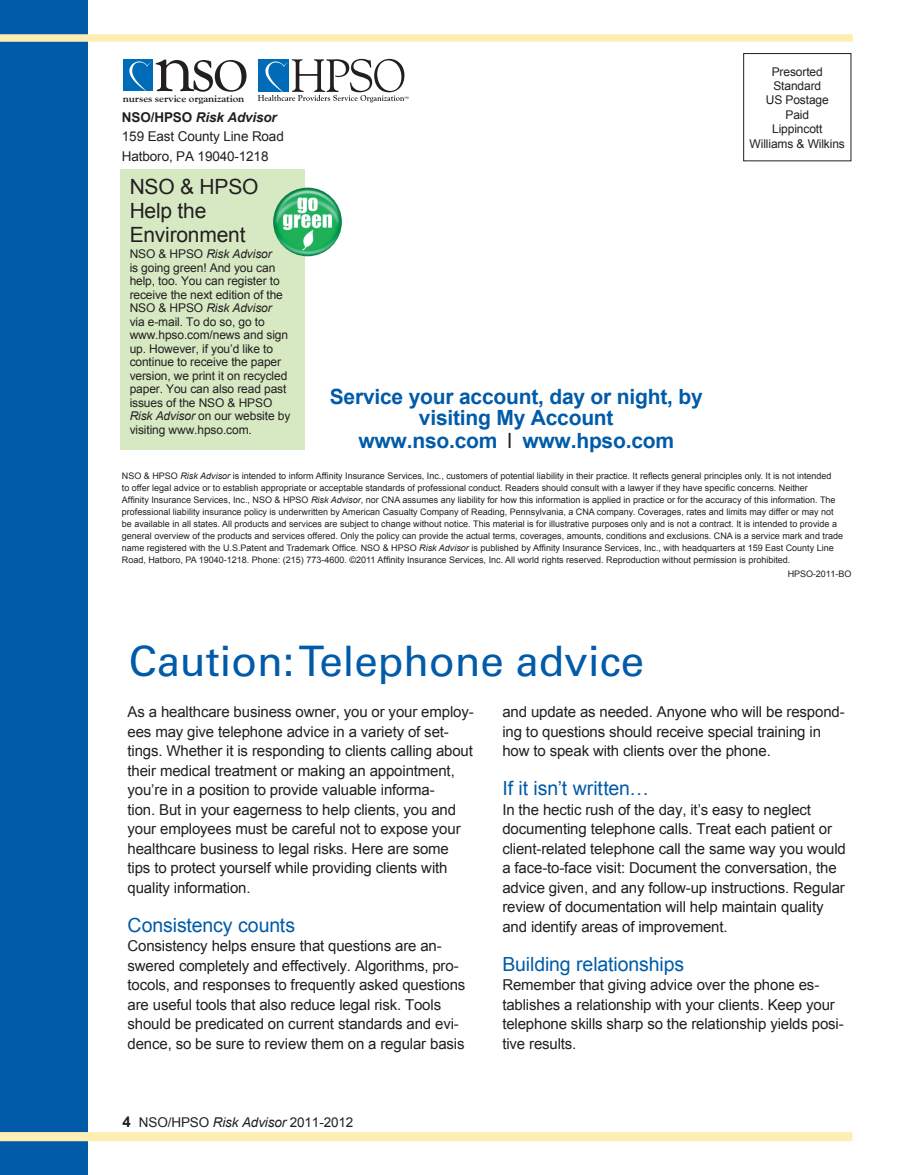
<style>
.page{position:relative;width:905px;height:1175px;background:#fff}
.page>*{position:absolute;margin:0;border:0;box-sizing:border-box;transform-origin:0 0}
.t1{font:72px "Goudy";color:#231f20}
.t2{font:42px "Univers";color:#015ba9}
.T1{font:700 21px/21.8px "Arial";letter-spacing:-.01em;color:#015ba9;text-align:center}
.T1-2{font:21px/24px "Arial";letter-spacing:-.01em;color:#231f20}
.t3{font:19.5px "Arial";letter-spacing:-.005em;color:#015ba9}
.T1-3{font:15px/19.5px "Arial";letter-spacing:-.01em;color:#231f20}
.T1-4{font:13.5px "Arial";letter-spacing:-.01em;color:#231f20}
.T1-5{font:italic 700 13.5px "Arial";letter-spacing:-.01em;color:#231f20}
.T1-6{font:12px/13.5px "Arial";letter-spacing:-.01em;color:#231f20}
.t4{font:700 10.2px "Goudy";letter-spacing:-.015em;color:#231f20;scale:1.1 1}
.T1-7{font:9px/12px "Arial";color:#231f20}
.s1{font-style:normal}
.s2{font-style:italic}
.s3{font-weight:400;color:#231f20}
.s4{font-weight:700;font-size:15px}
</style>
<div class="page">
<div style="left:0;top:0;width:87px;height:1174px;background:#015ba9"></div>
<div style="left:0;top:34px;width:852px;height:8px;background:#ffeeb4"></div>
<div style="left:0;top:1133px;width:851px;height:8px;background:#ffeeb4"></div>
<div style="left:0;top:1132px;width:852px;height:7px;background:#ffeeb4"></div>
<svg style="left:258px;top:59px;width:150px;height:43px"></svg>
<div style="left:258px;top:59px;width:31px;height:33px;background:#006cb7"></div>
<img style="left:265px;top:61px;width:23px;height:31px">
<div style="left:743px;top:53px;width:108px;height:108px;border:1px solid #231f20"></div>
<div style="left:121px;top:170px;width:184px;height:280px;background:#d7e9c3"></div>
<img style="left:273px;top:188px;width:69px;height:68px;border-radius:34px">
<div style="left:123px;top:59px;width:30px;height:32px;background:#006cb7"></div>
<img style="left:129px;top:61px;width:22px;height:30px">
<p class="t1" style="left:155px;top:21px;width:95px">nso</p>
<p class="t4" style="left:123px;top:92px;width:112px">nurses service organization</p>
<p class="T1-5" style="left:122px;top:108px;width:156px"><span class="s1">NSO/HPSO</span> Risk Advisor</p>
<p class="T1-4" style="left:122px;top:127px;width:163px">159 East County Line Road</p>
<p class="T1-4" style="left:122px;top:147px;width:148px">Hatboro, PA 19040-1218</p>
<p class="T1-2" style="left:130px;top:175px;width:130px">NSO &amp; HPSO<br>Help the<br>Environment</p>
<p class="T1-6" style="left:130px;top:247px;width:162px">NSO &amp; HPSO <span class="s2">Risk Advisor<br></span>is going green! And you can help, too. You can register to receive the next edition of the<br>NSO &amp; HPSO <span class="s2">Risk Advisor<br></span>via e-mail. To do so, go to www.hpso.com/news and sign up. However, if you’d like to continue to receive the paper version, we print it on recycled paper. You can also read past issues of the NSO &amp; HPSO<br><span class="s2">Risk Advisor</span> on our website by visiting www.hpso.com.</p>
<p class="T1" style="left:330px;top:387px;width:374px">Service your account, day or night, by visiting My Account<br>www.nso.com <span class="s3">l</span> www.hpso.com</p>
<p class="T1-6" style="left:771px;top:64px;width:53px;line-height:14.4px">Presorted<br>Standard</p>
<p class="T1-6" style="left:765px;top:94px;width:64px">US Postage</p>
<p class="T1-6" style="left:785px;top:108px;width:25px">Paid</p>
<p class="T1-6" style="left:772px;top:122px;width:52px">Lippincott</p>
<p class="T1-6" style="left:749px;top:137px;width:97px">Williams &amp; Wilkins</p>
<p class="T1-7" style="left:122px;top:470px;width:722px">NSO &amp; HPSO <span class="s2">Risk Advisor</span> is intended to inform Affinity Insurance Services, Inc., customers of potential liability in their practice. It reflects general principles only. It is not intended<br>to offer legal advice or to establish appropriate or acceptable standards of professional conduct. Readers should consult with a lawyer if they have specific concerns. Neither<br>Affinity Insurance Services, Inc., NSO &amp; HPSO <span class="s2">Risk Advisor</span>, nor CNA assumes any liability for how this information is applied in practice or for the accuracy of this information. The professional liability insurance policy is underwritten by American Casualty Company of Reading, Pennsylvania, a CNA company. Coverages, rates and limits may differ or may not be available in all states. All products and services are subject to change without notice. This material is for illustrative purposes only and is not a contract. It is intended to provide a general overview of the products and services offered. Only the policy can provide the actual terms, coverages, amounts, conditions and exclusions. CNA is a service mark and trade name registered with the U.S.Patent and Trademark Office. NSO &amp; HPSO <span class="s2">Risk Advisor</span> is published by Affinity Insurance Services, Inc., with headquarters at 159 East County Line Road, Hatboro, PA 19040-1218. Phone: (215) 773-4600. ©2011 Affinity Insurance Services, Inc. All world rights reserved. Reproduction without permission is prohibited.</p>
<h1 class="t2" style="left:129px;top:636px;width:517px">Caution: Telephone advice</h1>
<p class="T1-7" style="left:787px;top:568px;width:65px">HPSO-2011-BO</p>
<p class="T1-3" style="left:128px;top:702px;width:348px">As a healthcare business owner, you or your employ&shy;ees may give telephone advice in a variety of set&shy;tings. Whether it is responding to clients calling about their medical treatment or making an appointment, you’re in a position to provide valuable informa-<br>tion. But in your eagerness to help clients, you and your employees must be careful not to expose your healthcare business to legal risks. Here are some tips to protect yourself while providing clients with quality information.</p>
<h3 class="t3" style="left:128px;top:912px;width:169px">Consistency counts</h3>
<p class="T1-3" style="left:128px;top:936px;width:339px">Consistency helps ensure that questions are an&shy;swered completely and effectively. Algorithms, pro&shy;tocols, and responses to frequently asked questions are useful tools that also reduce legal risk. Tools should be predicated on current standards and evi&shy;dence, so be sure to review them on a regular basis</p>
<h3 class="T1-4" style="left:122px;top:1113px;width:232px"><span class="s4">4</span> NSO/HPSO <span class="s2">Risk Advisor</span> 2011-2012</h3>
<p class="T1-3" style="left:502px;top:702px;width:344px">and update as needed. Anyone who will be respond&shy;ing to questions should receive special training in how to speak with clients over the phone.</p>
<h3 class="t3" style="left:502px;top:775px;width:148px">If it isn’t written…</h3>
<p class="T1-3" style="left:502px;top:800px;width:345px">In the hectic rush of the day, it’s easy to neglect documenting telephone calls. Treat each patient or client-related telephone call the same way you would a face-to-face visit: Document the conversation, the advice given, and any follow-up instructions. Regular review of documentation will help maintain quality and identify areas of improvement.</p>
<h3 class="t3" style="left:502px;top:951px;width:183px">Building relationships</h3>
<p class="T1-3" style="left:502px;top:975px;width:343px">Remember that giving advice over the phone es&shy;tablishes a relationship with your clients. Keep your telephone skills sharp so the relationship yields posi&shy;tive results.</p>
</div>
